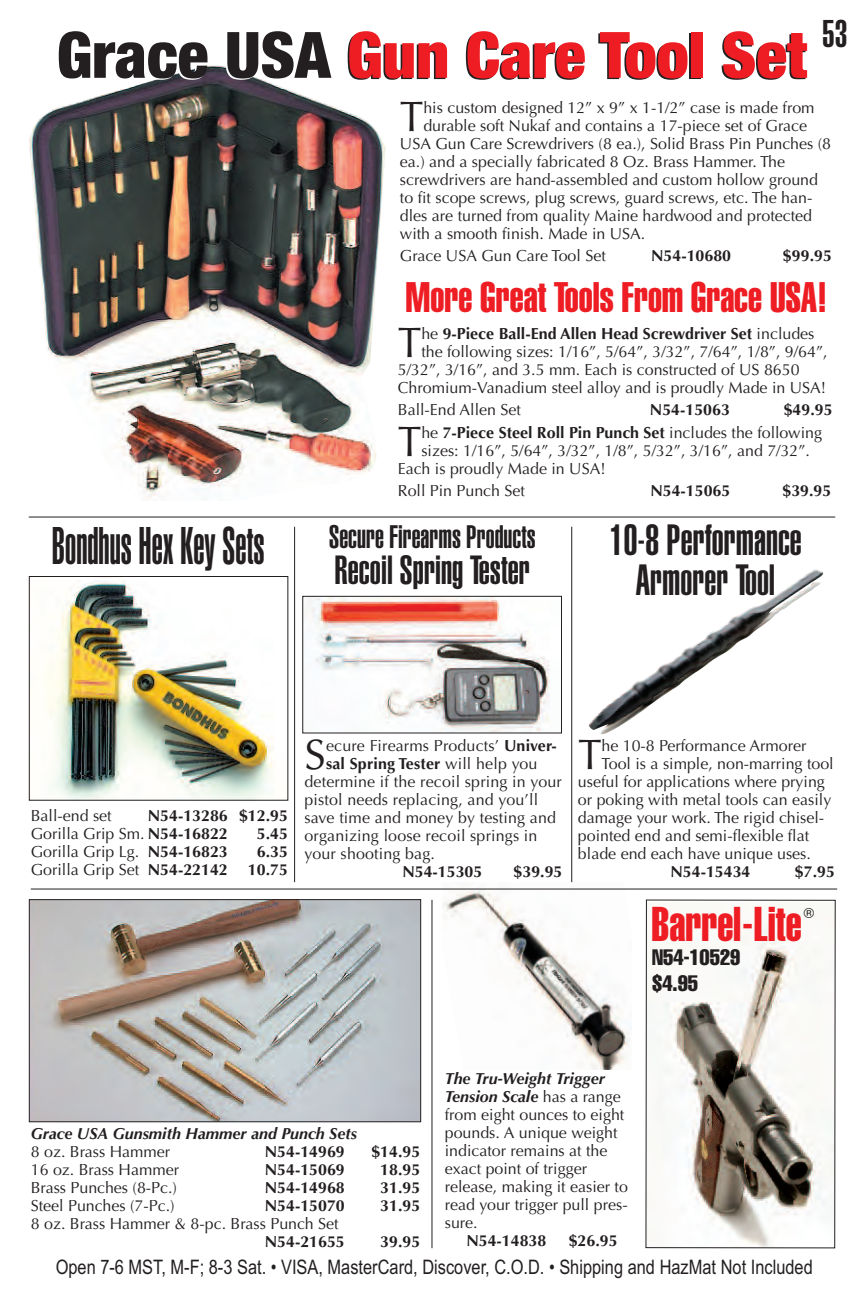
<style>
.page{position:relative;width:864px;height:1296px;background:#fff}
.page>*{position:absolute;margin:0;border:0;box-sizing:border-box;transform-origin:0 0}
.t1{font:900 condensed 64px "Helvetica Neue";color:#ee1d23}
.t2{font:52px "Helvetica LT Std Ultra Comp";color:#231f20;scale:.77 1}
.t3{font:48px "Helvetica LT Std Extra Comp";color:#ee1d23}
.t4{font:43px/40px "Helvetica LT Std Ultra Comp";color:#231f20;text-align:center}
.t5{font:42.6px "Optima LT Std";color:#231f20}
.t6{font:42px "Helvetica LT Std Extra Comp";color:#ee1d23}
.t7{font:40px "Helvetica LT Std Ultra Comp";color:#231f20}
.t8{font:38px "Helvetica LT Std Ultra Comp";color:#231f20}
.t9{font:32px "Helvetica LT Std Ultra Comp";color:#231f20}
.t10{font:22px/26.4px "Helvetica LT Std Comp";color:#231f20}
.t11{font:20px "Arial Narrow";color:#231f20}
.t12{font:16px/18px "Optima LT Std";color:#231f20}
.t13{font:700 16px/18px "Optima LT Std";color:#231f20}
.t14{font:italic 700 16px "Optima LT Std";color:#231f20}
.t15{font:14px "Helvetica";color:#231f20}
.s1{color:#231f20}
.s2{font-weight:400}
.s3{font-weight:700}
.s4{font-weight:700;font-style:italic}
</style>
<div class="page">
<img style="left:29px;top:65px;width:357px;height:433px">
<img style="left:443px;top:882px;width:189px;height:188px">
<hr style="left:432px;top:900px;width:1px;height:348px;background:#231f20">
<img style="left:46px;top:581px;width:228px;height:218px">
<div style="left:29px;top:576px;width:259px;height:225px;border:1px solid #231f20"></div>
<hr style="left:294px;top:527px;width:1px;height:355px;background:#231f20">
<img style="left:31px;top:901px;width:388px;height:219px">
<div style="left:29px;top:899px;width:392px;height:223px;border:1px solid #231f20"></div>
<hr style="left:29px;top:517px;width:806px;height:1px;background:#231f20">
<hr style="left:31px;top:889px;width:806px;height:1px;background:#231f20">
<img style="left:647px;top:925px;width:187px;height:321px">
<div style="left:645px;top:900px;width:191px;height:348px;border:1px solid #231f20"></div>
<img style="left:308px;top:598px;width:242px;height:134px">
<div style="left:302px;top:596px;width:260px;height:138px;border:1px solid #231f20"></div>
<hr style="left:571px;top:527px;width:1px;height:355px;background:#231f20">
<img style="left:588px;top:569px;width:236px;height:166px">
<h1 class="t1" style="left:57px;top:2px;width:752px"><span class="s1">Grace USA</span> Gun Care Tool Set</h1>
<h3 class="t8" style="left:822px;top:20px;width:27px">53</h3>
<h3 class="t5" style="left:400px;top:99px;width:25px">T</h3>
<p class="t12" style="left:423px;top:100px;width:393px">his custom designed 12” x 9” x 1-1/2” case is made from</p>
<p class="t12" style="left:423px;top:118px;width:385px">durable soft Nukaf and contains a 17-piece set of Grace</p>
<p class="t12" style="left:400px;top:136px;width:433px">USA Gun Care Screwdrivers (8 ea.), Solid Brass Pin Punches (8</p>
<p class="t12" style="left:400px;top:154px;width:387px">ea.) and a specially fabricated 8 Oz. Brass Hammer. The</p>
<p class="t12" style="left:400px;top:172px;width:420px">screwdrivers are hand-assembled and custom hollow ground</p>
<p class="t12" style="left:400px;top:190px;width:414px">to fit scope screws, plug screws, guard screws, etc. The han-</p>
<p class="t12" style="left:400px;top:208px;width:414px">dles are turned from quality Maine hardwood and protected</p>
<p class="t12" style="left:400px;top:226px;width:247px">with a smooth finish. Made in USA.</p>
<p class="t12" style="left:400px;top:249px;width:207px">Grace USA Gun Care Tool Set</p>
<p class="t13" style="left:651px;top:249px;width:82px">N54-10680</p>
<p class="t13" style="left:783px;top:249px;width:50px">$99.95</p>
<h2 class="t2" style="left:52px;top:527px;width:278px">Bondhus Hex Key Sets</h2>
<h3 class="t6" style="left:406px;top:282px;width:424px">More Great Tools From Grace USA!</h3>
<h3 class="t5" style="left:398px;top:325px;width:25px">T</h3>
<p class="t13" style="left:421px;top:326px;width:395px"><span class="s2">he</span> 9-Piece Ball-End Allen Head Screwdriver Set <span class="s2">includes</span></p>
<p class="t12" style="left:421px;top:344px;width:408px">the following sizes: 1/16”, 5/64”, 3/32”, 7/64”, 1/8”, 9/64”,</p>
<p class="t12" style="left:398px;top:362px;width:403px">5/32”, 3/16”, and 3.5 mm. Each is constructed of US 8650</p>
<p class="t12" style="left:398px;top:380px;width:430px">Chromium-Vanadium steel alloy and is proudly Made in USA!</p>
<p class="t12" style="left:398px;top:403px;width:125px">Ball-End Allen Set</p>
<p class="t13" style="left:650px;top:403px;width:82px">N54-15063</p>
<p class="t13" style="left:784px;top:403px;width:50px">$49.95</p>
<h3 class="t5" style="left:398px;top:424px;width:25px">T</h3>
<p class="t13" style="left:421px;top:425px;width:402px"><span class="s2">he</span> 7-Piece Steel Roll Pin Punch Set <span class="s2">includes the following</span></p>
<p class="t12" style="left:421px;top:443px;width:390px">sizes: 1/16”, 5/64”, 3/32”, 1/8”, 5/32”, 3/16”, and 7/32”.</p>
<p class="t12" style="left:398px;top:461px;width:209px">Each is proudly Made in USA!</p>
<p class="t12" style="left:398px;top:483px;width:128px">Roll Pin Punch Set</p>
<p class="t13" style="left:650px;top:483px;width:82px">N54-15065</p>
<p class="t13" style="left:783px;top:483px;width:50px">$39.95</p>
<h3 class="t9" style="left:329px;top:525px;width:208px">Secure Firearms Products</h3>
<h3 class="t7" style="left:334px;top:555px;width:197px">Recoil Spring Tester</h3>
<h3 class="t4" style="left:609px;top:523px;width:194px">10-8 Performance<br>Armorer Tool</h3>
<p class="t13" style="left:31px;top:808px;width:259px;text-indent:117px">N54-13286 $12.95<br><span class="s2">Gorilla Grip Sm.</span> N54-16822</p>
<p class="t12" style="left:31px;top:808px;width:82px">Ball-end set</p>
<p class="t13" style="left:257px;top:826px;width:33px">5.45</p>
<p class="t12" style="left:31px;top:844px;width:199px">Gorilla Grip Lg. <span class="s3">N54-16823</span></p>
<p class="t13" style="left:257px;top:844px;width:33px">6.35</p>
<p class="t12" style="left:31px;top:862px;width:199px">Gorilla Grip Set <span class="s3">N54-22142</span></p>
<p class="t13" style="left:248px;top:862px;width:42px">10.75</p>
<h3 class="t5" style="left:305px;top:738px;width:23px">S</h3>
<p class="t12" style="left:326px;top:739px;width:232px">ecure Firearms Products’ <span class="s3">Univer-</span></p>
<p class="t13" style="left:326px;top:757px;width:213px">sal Spring Tester <span class="s2">will help you</span></p>
<p class="t12" style="left:305px;top:775px;width:259px">determine if the recoil spring in your</p>
<p class="t12" style="left:305px;top:793px;width:235px">pistol needs replacing, and you’ll</p>
<p class="t12" style="left:305px;top:811px;width:253px">save time and money by testing and</p>
<p class="t12" style="left:305px;top:829px;width:234px">organizing loose recoil springs in</p>
<p class="t12" style="left:305px;top:847px;width:132px">your shooting bag.</p>
<p class="t13" style="left:402px;top:865px;width:82px">N54-15305</p>
<p class="t13" style="left:514px;top:865px;width:50px">$39.95</p>
<h3 class="t5" style="left:578px;top:737px;width:25px">T</h3>
<p class="t12" style="left:602px;top:738px;width:206px">he 10-8 Performance Armorer</p>
<p class="t12" style="left:602px;top:756px;width:234px">Tool is a simple, non-marring tool</p>
<p class="t12" style="left:578px;top:774px;width:248px">useful for applications where prying</p>
<p class="t12" style="left:578px;top:792px;width:255px">or poking with metal tools can easily</p>
<p class="t12" style="left:578px;top:810px;width:248px">damage your work. The rigid chisel-</p>
<p class="t12" style="left:578px;top:828px;width:233px">pointed end and semi-flexible flat</p>
<p class="t12" style="left:578px;top:846px;width:234px">blade end each have unique uses.</p>
<p class="t13" style="left:670px;top:864px;width:82px">N54-15434</p>
<p class="t13" style="left:795px;top:864px;width:42px">$7.95</p>
<h3 class="t3" style="left:652px;top:907px;width:152px">Barrel-Lite</h3>
<p class="t15" style="left:804px;top:905px;width:12px">®</p>
<h3 class="t10" style="left:652px;top:945px;width:90px">N54-10529 $4.95</h3>
<p class="t14" style="left:31px;top:1128px;width:328px">grace USA gunsmith Hammer and Punch Sets</p>
<p class="t12" style="left:31px;top:1145px;width:141px">8 oz. Brass Hammer</p>
<p class="t13" style="left:265px;top:1145px;width:82px">N54-14969</p>
<p class="t13" style="left:371px;top:1145px;width:50px">$14.95</p>
<p class="t12" style="left:31px;top:1163px;width:150px">16 oz. Brass Hammer</p>
<p class="t13" style="left:265px;top:1163px;width:82px">N54-15069</p>
<p class="t13" style="left:380px;top:1163px;width:42px">18.95</p>
<p class="t12" style="left:31px;top:1181px;width:148px">Brass Punches (8-Pc.)</p>
<p class="t13" style="left:265px;top:1181px;width:82px">N54-14968</p>
<p class="t13" style="left:380px;top:1181px;width:42px">31.95</p>
<p class="t12" style="left:31px;top:1199px;width:145px">Steel Punches (7-Pc.)</p>
<p class="t13" style="left:265px;top:1199px;width:82px">N54-15070</p>
<p class="t13" style="left:380px;top:1199px;width:42px">31.95</p>
<p class="t12" style="left:31px;top:1217px;width:309px">8 oz. Brass Hammer &amp; 8-pc. Brass Punch Set</p>
<p class="t13" style="left:265px;top:1235px;width:82px">N54-21655</p>
<p class="t13" style="left:380px;top:1235px;width:42px">39.95</p>
<p class="t12" style="left:445px;top:1071px;width:185px"><span class="s4">The Tru-Weight Trigger<br>Tension Scale</span> has a range from eight ounces to eight pounds. A unique weight indicator remains at the exact point of trigger release, making it easier to read your trigger pull pres&shy;sure.</p>
<p class="t13" style="left:466px;top:1233px;width:82px">N54-14838</p>
<p class="t13" style="left:569px;top:1233px;width:50px">$26.95</p>
<p class="t11" style="left:56px;top:1255px;width:759px">Open 7-6 MST, M-F; 8-3 Sat. • VISA, MasterCard, Discover, C.O.D. • Shipping and HazMat Not Included</p>
</div>
